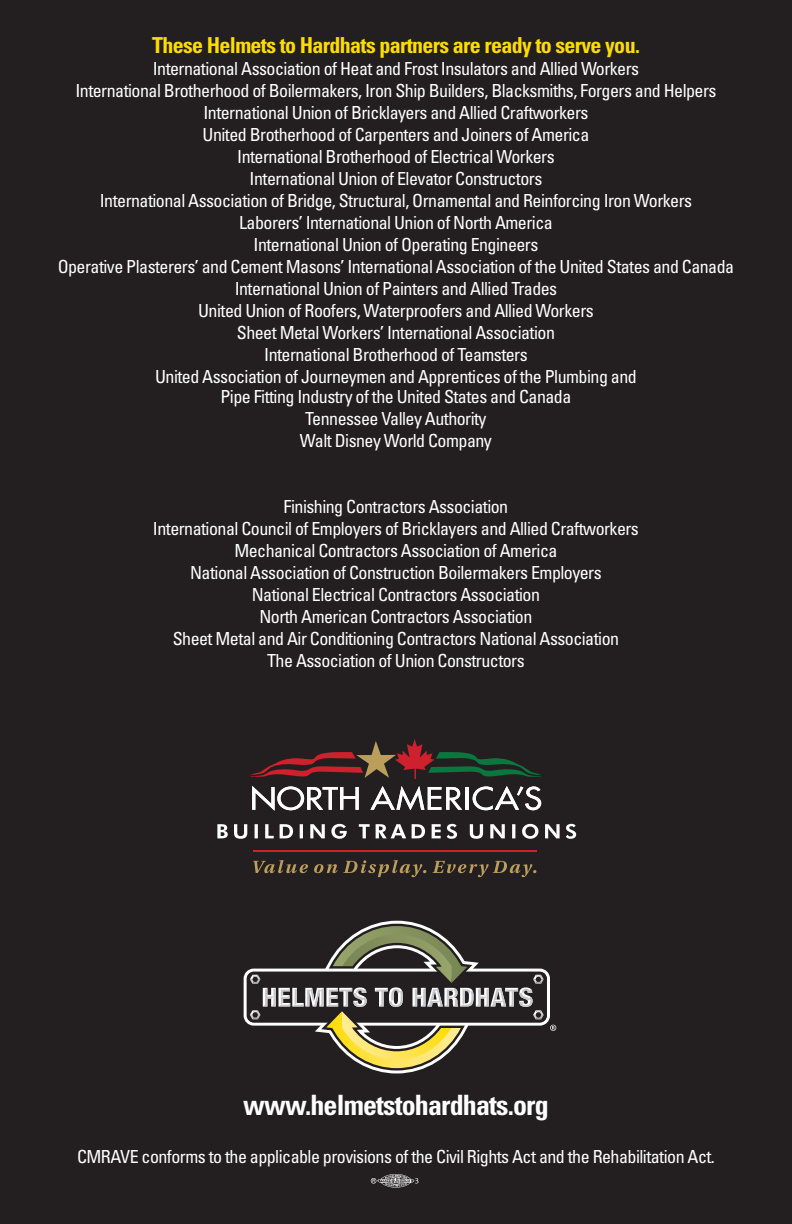
<style>
.page{position:relative;width:792px;height:1224px;background:#231f20}
.page>*{position:absolute;margin:0;border:0;box-sizing:border-box;transform-origin:0 0}
.t1{font:700 condensed 28px "Univers";letter-spacing:-.03em;color:#fff}
.t2{font:700 condensed 22px "Univers";letter-spacing:-.03em;color:#ffdc01}
.t3{font:condensed 18px/22px "Univers";letter-spacing:-.03em;color:#fff;text-align:center}
</style>
<div class="page">
<svg style="left:250px;top:920px;width:294px;height:154px"></svg>
<svg style="left:252px;top:786px;width:107px;height:25px"></svg>
<svg style="left:370px;top:786px;width:92px;height:24px"></svg>
<hr style="left:466px;top:787px;width:3px;height:23px;background:#fff">
<svg style="left:473px;top:786px;width:68px;height:24px"></svg>
<svg style="left:217px;top:824px;width:359px;height:15px"></svg>
<svg style="left:253px;top:860px;width:283px;height:17px"></svg>
<svg style="left:251px;top:739px;width:290px;height:40px"></svg>
<hr style="left:253px;top:851px;width:283px;height:1px;background:#cf202d">
<svg style="left:371px;top:1174px;width:47px;height:14px"></svg>
<svg style="left:550px;top:1025px;width:6px;height:6px"></svg>
<p class="t2" style="left:152px;top:32px;width:489px">These Helmets to Hardhats partners are ready to serve you.</p>
<p class="t3" style="left:58px;top:57px;width:678px">International Association of Heat and Frost Insulators and Allied Workers<br>International Brotherhood of Boilermakers, Iron Ship Builders, Blacksmiths, Forgers and Helpers International Union of Bricklayers and Allied Craftworkers<br>United Brotherhood of Carpenters and Joiners of America<br>International Brotherhood of Electrical Workers<br>International Union of Elevator Constructors<br>International Association of Bridge, Structural, Ornamental and Reinforcing Iron Workers<br>Laborers’ International Union of North America<br>International Union of Operating Engineers<br>Operative Plasterers’ and Cement Masons’ International Association of the United States and Canada International Union of Painters and Allied Trades<br>United Union of Roofers, Waterproofers and Allied Workers<br>Sheet Metal Workers’ International Association<br>International Brotherhood of Teamsters<br>United Association of Journeymen and Apprentices of the Plumbing and</p>
<p class="t3" style="left:221px;top:385px;width:352px">Pipe Fitting Industry of the United States and Canada<br>Tennessee Valley Authority<br>Walt Disney World Company</p>
<p class="t3" style="left:153px;top:495px;width:487px">Finishing Contractors Association<br>International Council of Employers of Bricklayers and Allied Craftworkers Mechanical Contractors Association of America<br>National Association of Construction Boilermakers Employers<br>National Electrical Contractors Association<br>North American Contractors Association<br>Sheet Metal and Air Conditioning Contractors National Association<br>The Association of Union Constructors</p>
<h1 class="t1" style="left:243px;top:1088px;width:307px">www.helmetstohardhats.org</h1>
<p class="t3" style="left:77px;top:1145px;width:639px">CMRAVE conforms to the applicable provisions of the Civil Rights Act and the Rehabilitation Act.</p>
</div>
